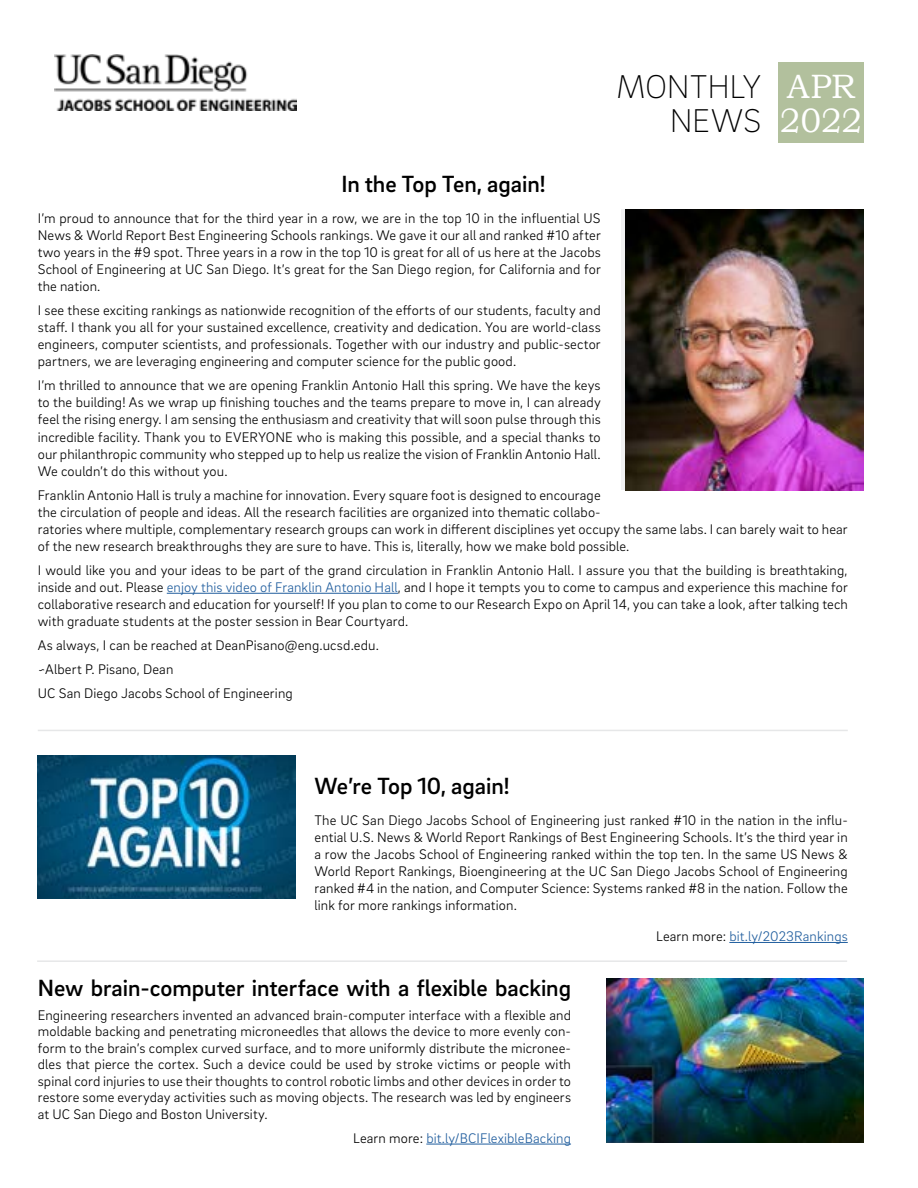
<style>
.page{position:relative;width:918px;height:1188px;background:#fff}
.page>*{position:absolute;margin:0;border:0;box-sizing:border-box;transform-origin:0 0}
.t1{font:200 33.75px/33.8px "Brix Sans";letter-spacing:-.01em;color:#000;text-align:right}
.t2{font:33.75px/33.8px "Bookman Old Style";letter-spacing:-.01em;color:#fff}
.t3{font:500 24px "Brix Sans";color:#000}
.t4{font:300 14.25px/17.1px "Brix Sans";letter-spacing:.01em;color:#000;text-align:justify}
.t5{font:300 14.25px "Brix Sans";letter-spacing:.005em;color:#215e9e}
.s1{color:#215e9e}
.s2{color:#000}
</style>
<div class="page">
<img style="left:54px;top:54px;width:243px;height:57px">
<div style="left:778px;top:62px;width:86px;height:81px;background:#b2c09d"></div>
<hr style="left:167px;top:593px;width:231px;height:1px;background:#215e9e">
<hr style="left:729px;top:942px;width:119px;height:1px;background:#215e9e">
<hr style="left:426px;top:1144px;width:145px;height:1px;background:#215e9e">
<hr style="left:38px;top:730px;width:810px;height:1px;background:#e6e7e8">
<img style="left:38px;top:756px;width:258px;height:142px">
<img style="left:625px;top:210px;width:239px;height:280px">
<img style="left:606px;top:978px;width:258px;height:165px">
<hr style="left:37px;top:960px;width:810px;height:2px;background:#e6e7e8">
<h1 class="t1" style="left:616px;top:68px;width:146px">MONTHLY<br>NEWS</h1>
<h1 class="t2" style="left:780px;top:70px;width:84px">APR<br>2022</h1>
<h2 class="t3" style="left:341px;top:169px;width:206px">In the Top Ten, again!</h2>
<p class="t4" style="left:38px;top:209px;width:565px">I’m proud to announce that for the third year in a row, we are in the top 10 in the influential US News &amp; World Report Best Engineering Schools rankings. We gave it our all and ranked #10 after two years in the #9 spot. Three years in a row in the top 10 is great for all of us here at the Jacobs School of Engineering at UC San Diego. It’s great for the San Diego region, for California and for the nation.</p>
<p class="t4" style="left:38px;top:301px;width:564px">I see these exciting rankings as nationwide recognition of the efforts of our students, faculty and staff. I thank you all for your sustained excellence, creativity and dedication. You are world-class engineers, computer scientists, and professionals. Together with our industry and public-sector partners, we are leveraging engineering and computer science for the public good.</p>
<p class="t4" style="left:38px;top:376px;width:565px">I’m thrilled to announce that we are opening Franklin Antonio Hall this spring. We have the keys to the building! As we wrap up finishing touches and the teams prepare to move in, I can already feel the rising energy. I am sensing the enthusiasm and creativity that will soon pulse through this incredible facility. Thank you to EVERYONE who is making this possible, and a special thanks to our philanthropic community who stepped up to help us realize the vision of Franklin Antonio Hall.<br>We couldn’t do this without you.</p>
<p class="t4" style="left:38px;top:486px;width:811px;text-align:left">Franklin Antonio Hall is truly a machine for innovation. Every square foot is designed to encourage<br>the circulation of people and ideas. All the research facilities are organized into thematic collabo-<br>ratories where multiple, complementary research groups can work in different disciplines yet occupy the same labs. I can barely wait to hear of the new research breakthroughs they are sure to have. This is, literally, how we make bold possible.</p>
<p class="t4" style="left:38px;top:561px;width:812px">I would like you and your ideas to be part of the grand circulation in Franklin Antonio Hall. I assure you that the building is breathtaking, inside and out. Please <span class="s1">enjoy this video of Franklin Antonio Hall</span>, and I hope it tempts you to come to campus and experience this machine for collaborative research and education for yourself! If you plan to come to our Research Expo on April 14, you can take a look, after talking tech with graduate students at the poster session in Bear Courtyard.</p>
<p class="t4" style="left:38px;top:633px;width:343px;line-height:23.9px;text-align:left">As always, I can be reached at DeanPisano@eng.ucsd.edu. ~Albert P. Pisano, Dean<br>UC San Diego Jacobs School of Engineering</p>
<h2 class="t3" style="left:315px;top:771px;width:196px">We’re Top 10, again!</h2>
<p class="t4" style="left:315px;top:811px;width:535px">The UC San Diego Jacobs School of Engineering just ranked #10 in the nation in the influ&shy;ential U.S. News &amp; World Report Rankings of Best Engineering Schools. It’s the third year in a row the Jacobs School of Engineering ranked within the top ten. In the same US News &amp; World Report Rankings, Bioengineering at the UC San Diego Jacobs School of Engineering ranked #4 in the nation, and Computer Science: Systems ranked #8 in the nation. Follow the link for more rankings information.</p>
<p class="t5" style="left:656px;top:927px;width:193px"><span class="s2">Learn more:</span> bit.ly/2023Rankings</p>
<h2 class="t3" style="left:38px;top:972px;width:535px">New brain-computer interface with a flexible backing</h2>
<p class="t4" style="left:38px;top:1006px;width:535px;line-height:16.5px">Engineering researchers invented an advanced brain-computer interface with a flexible and moldable backing and penetrating microneedles that allows the device to more evenly con&shy;form to the brain’s complex curved surface, and to more uniformly distribute the micronee&shy;dles that pierce the cortex. Such a device could be used by stroke victims or people with spinal cord injuries to use their thoughts to control robotic limbs and other devices in order to restore some everyday activities such as moving objects. The research was led by engineers at UC San Diego and Boston University.</p>
<p class="t5" style="left:353px;top:1129px;width:219px"><span class="s2">Learn more:</span> bit.ly/BCIFlexibleBacking</p>
</div>
